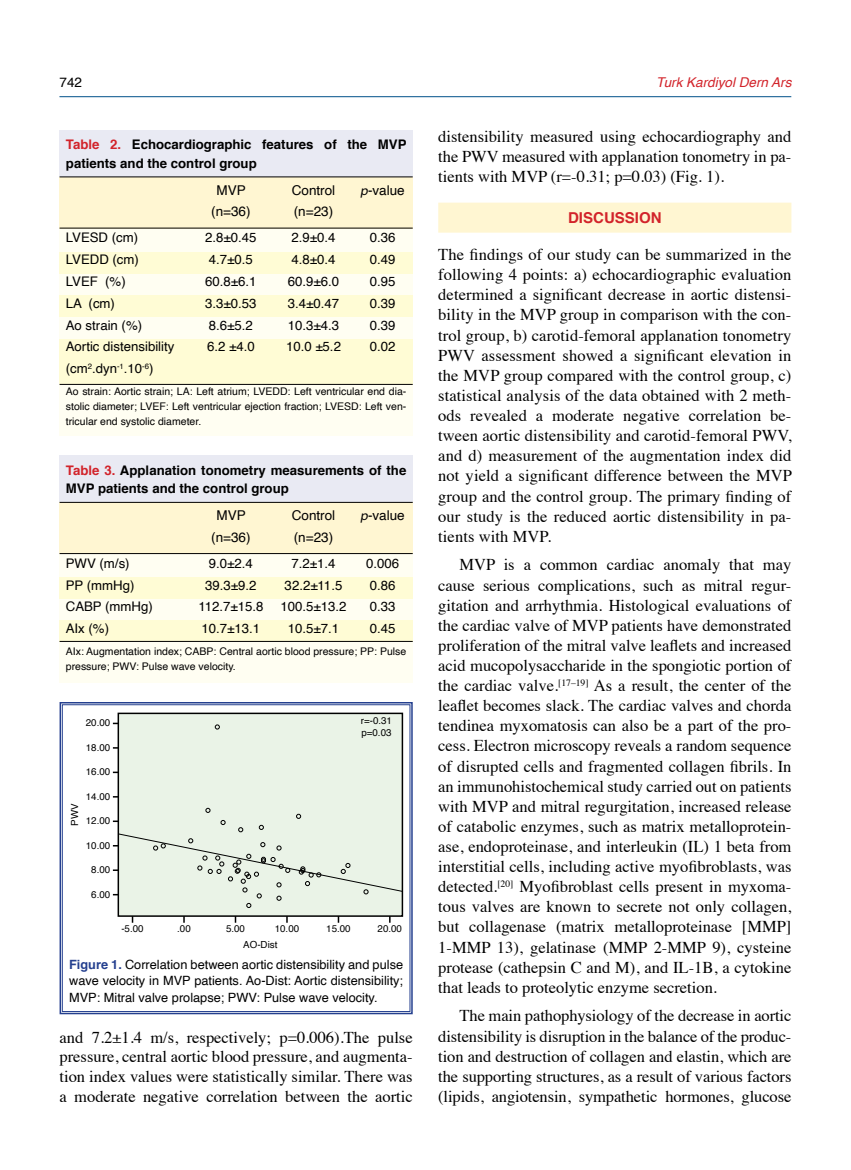
<style>
.page{position:relative;width:851px;height:1170px;background:#fff}
.page>*{position:absolute;margin:0;border:0;box-sizing:border-box;transform-origin:0 0}
.t1{font:16.5px/20.1px "Times";color:#000;text-align:justify}
.t2{font:700 15px "Helvetica";color:#d2232a}
.t3{font:13.5px "Helvetica";color:#000}
.t4{font:italic 13.5px "Helvetica";color:#d2232a}
.t5{font:13.2px "Helvetica";color:#000}
.t6{font:700 13.2px/18.8px "Helvetica";color:#000}
.t7{font:12.75px/16.5px "Helvetica";color:#000;text-align:justify}
.t8{font:10.5px/15px "Helvetica";color:#000;text-align:justify}
.t9{font:9.75px/11.7px "Helvetica";color:#000}
.s1{color:#d2232a}
.s2{font-family:"Myriad Pro";font-style:italic}
.s3{font-weight:700;color:#25408f}
</style>
<div class="page">
<hr style="left:59px;top:96px;width:732px;height:1px;background:#00508a">
<div style="left:438px;top:203px;width:353px;height:30px;background:#fff6d2"></div>
<div style="left:60px;top:130px;width:352px;height:47px;background:#e9eaf3"></div>
<div style="left:60px;top:203px;width:352px;height:233px;background:#fffef2"></div>
<div style="left:60px;top:177px;width:352px;height:51px;background:#fff6d2"></div>
<div style="left:60px;top:252px;width:352px;height:21px;background:#fffcd5"></div>
<div style="left:60px;top:295px;width:352px;height:21px;background:#fffcd5"></div>
<div style="left:60px;top:339px;width:352px;height:45px;background:#fffcd5"></div>
<hr style="left:60px;top:177px;width:352px;height:1px;background:#000">
<hr style="left:60px;top:228px;width:352px;height:1px;background:#000">
<hr style="left:60px;top:384px;width:352px;height:1px;background:#000">
<div style="left:60px;top:455px;width:352px;height:47px;background:#e9eaf3"></div>
<div style="left:60px;top:528px;width:352px;height:155px;background:#fffef2"></div>
<div style="left:60px;top:502px;width:352px;height:51px;background:#fff6d2"></div>
<div style="left:60px;top:577px;width:352px;height:21px;background:#fffcd5"></div>
<div style="left:60px;top:620px;width:352px;height:21px;background:#fffcd5"></div>
<hr style="left:60px;top:502px;width:352px;height:1px;background:#000">
<hr style="left:60px;top:553px;width:352px;height:1px;background:#000">
<hr style="left:60px;top:641px;width:352px;height:1px;background:#000">
<svg style="left:59px;top:702px;width:354px;height:312px"></svg>
<div style="left:62px;top:704px;width:348px;height:307px;border:1px solid #25408f"></div>
<svg style="left:286px;top:916px;width:2px;height:6px"></svg>
<svg style="left:337px;top:916px;width:2px;height:6px"></svg>
<svg style="left:183px;top:916px;width:2px;height:6px"></svg>
<div style="left:118px;top:713px;width:284px;height:203px;background:#eaf3e7"></div>
<div style="left:117px;top:712px;width:286px;height:204px;border:2px solid #000"></div>
<svg style="left:215px;top:724px;width:5px;height:5px"></svg>
<svg style="left:113px;top:807px;width:290px;height:100px"></svg>
<p class="t3" style="left:60px;top:72px;width:24px">742</p>
<p class="t4" style="left:656px;top:71px;width:137px">Turk Kardiyol Dern Ars</p>
<p class="t6" style="left:66px;top:135px;width:342px"><span class="s1">Table 2.</span> Echocardiographic features of the MVP patients and the control group</p>
<p class="t3" style="left:216px;top:179px;width:31px">MVP</p>
<p class="t3" style="left:292px;top:179px;width:45px">Control</p>
<p class="t3" style="left:360px;top:179px;width:46px"><span class="s2">p</span>-value</p>
<p class="t3" style="left:211px;top:201px;width:41px">(n=36)</p>
<p class="t3" style="left:294px;top:201px;width:41px">(n=23)</p>
<p class="t5" style="left:66px;top:228px;width:74px">LVESD (cm)</p>
<p class="t5" style="left:205px;top:228px;width:53px">2.8±0.45</p>
<p class="t5" style="left:291px;top:228px;width:45px">2.9±0.4</p>
<p class="t5" style="left:369px;top:228px;width:27px">0.36</p>
<p class="t5" style="left:66px;top:249px;width:75px">LVEDD (cm)</p>
<p class="t5" style="left:209px;top:249px;width:45px">4.7±0.5</p>
<p class="t5" style="left:291px;top:249px;width:45px">4.8±0.4</p>
<p class="t5" style="left:369px;top:249px;width:27px">0.49</p>
<p class="t5" style="left:66px;top:271px;width:61px">LVEF (%)</p>
<p class="t5" style="left:205px;top:271px;width:53px">60.8±6.1</p>
<p class="t5" style="left:288px;top:271px;width:53px">60.9±6.0</p>
<p class="t5" style="left:369px;top:271px;width:27px">0.95</p>
<p class="t5" style="left:66px;top:293px;width:51px">LA (cm)</p>
<p class="t5" style="left:205px;top:293px;width:53px">3.3±0.53</p>
<p class="t5" style="left:288px;top:293px;width:53px">3.4±0.47</p>
<p class="t5" style="left:369px;top:293px;width:27px">0.39</p>
<p class="t5" style="left:66px;top:315px;width:78px">Ao strain (%)</p>
<p class="t5" style="left:209px;top:315px;width:45px">8.6±5.2</p>
<p class="t5" style="left:288px;top:315px;width:53px">10.3±4.3</p>
<p class="t5" style="left:369px;top:315px;width:27px">0.39</p>
<p class="t5" style="left:66px;top:336px;width:110px">Aortic distensibility</p>
<p class="t5" style="left:207px;top:336px;width:49px">6.2 ±4.0</p>
<p class="t5" style="left:286px;top:336px;width:56px">10.0 ±5.2</p>
<p class="t5" style="left:369px;top:336px;width:27px">0.02</p>
<p class="t5" style="left:66px;top:358px;width:89px">(cm<sup>2</sup>.dyn<sup>-1</sup>.10<sup>-6</sup>)</p>
<p class="t8" style="left:66px;top:384px;width:342px">Ao strain: Aortic strain; LA: Left atrium; LVEDD: Left ventricular end dia&shy;stolic diameter; LVEF: Left ventricular ejection fraction; LVESD: Left ven&shy;tricular end systolic diameter.</p>
<p class="t6" style="left:66px;top:460px;width:342px"><span class="s1">Table 3.</span> Applanation tonometry measurements of the<br>MVP patients and the control group</p>
<p class="t3" style="left:216px;top:505px;width:31px">MVP</p>
<p class="t3" style="left:292px;top:505px;width:45px">Control</p>
<p class="t3" style="left:360px;top:505px;width:46px"><span class="s2">p</span>-value</p>
<p class="t3" style="left:211px;top:526px;width:41px">(n=36)</p>
<p class="t3" style="left:294px;top:526px;width:41px">(n=23)</p>
<p class="t5" style="left:66px;top:553px;width:65px">PWV (m/s)</p>
<p class="t5" style="left:209px;top:553px;width:45px">9.0±2.4</p>
<p class="t5" style="left:291px;top:553px;width:45px">7.2±1.4</p>
<p class="t5" style="left:366px;top:553px;width:35px">0.006</p>
<p class="t5" style="left:66px;top:575px;width:70px">PP (mmHg)</p>
<p class="t5" style="left:205px;top:575px;width:53px">39.3±9.2</p>
<p class="t5" style="left:284px;top:575px;width:59px">32.2±11.5</p>
<p class="t5" style="left:369px;top:575px;width:27px">0.86</p>
<p class="t5" style="left:66px;top:596px;width:89px">CABP (mmHg)</p>
<p class="t5" style="left:198px;top:596px;width:66px">112.7±15.8</p>
<p class="t5" style="left:280px;top:596px;width:67px">100.5±13.2</p>
<p class="t5" style="left:369px;top:596px;width:27px">0.33</p>
<p class="t5" style="left:66px;top:618px;width:45px">AIx (%)</p>
<p class="t5" style="left:201px;top:618px;width:60px">10.7±13.1</p>
<p class="t5" style="left:288px;top:618px;width:53px">10.5±7.1</p>
<p class="t5" style="left:369px;top:618px;width:27px">0.45</p>
<p class="t8" style="left:66px;top:644px;width:342px">AIx: Augmentation index; CABP: Central aortic blood pressure; PP: Pulse pressure; PWV: Pulse wave velocity.</p>
<p class="t9" style="left:86px;top:717px;width:26px">20.00</p>
<p class="t9" style="left:69px;top:825px;width:24px;rotate:-90deg">PWV</p>
<p class="t9" style="left:86px;top:741px;width:26px">18.00</p>
<p class="t9" style="left:86px;top:766px;width:26px">16.00</p>
<p class="t9" style="left:86px;top:790px;width:26px">14.00</p>
<p class="t9" style="left:86px;top:815px;width:26px">12.00</p>
<p class="t9" style="left:86px;top:839px;width:26px">10.00</p>
<p class="t9" style="left:91px;top:864px;width:20px">8.00</p>
<p class="t9" style="left:91px;top:888px;width:20px">6.00</p>
<p class="t9" style="left:361px;top:715px;width:33px">r=-0.31 p=0.03</p>
<p class="t9" style="left:121px;top:923px;width:24px">-5.00</p>
<p class="t9" style="left:177px;top:923px;width:15px">.00</p>
<p class="t9" style="left:226px;top:923px;width:20px">5.00</p>
<p class="t9" style="left:275px;top:923px;width:26px">10.00</p>
<p class="t9" style="left:326px;top:923px;width:26px">15.00</p>
<p class="t9" style="left:377px;top:923px;width:26px">20.00</p>
<p class="t9" style="left:243px;top:938px;width:36px">AO-Dist</p>
<p class="t7" style="left:69px;top:956px;width:335px"><span class="s3">Figure 1.</span> Correlation between aortic distensibility and pulse wave velocity in MVP patients. Ao-Dist: Aortic distensibility; MVP: Mitral valve prolapse; PWV: Pulse wave velocity.</p>
<p class="t1" style="left:60px;top:1025px;width:354px">and 7.2±1.4 m/s, respectively; p=0.006).The pulse pressure, central aortic blood pressure, and augmenta&shy;tion index values were statistically similar. There was a moderate negative correlation between the aortic</p>
<p class="t1" style="left:438px;top:125px;width:354px">distensibility measured using echocardiography and the PWV measured with applanation tonometry in pa&shy;tients with MVP (r=-0.31; p=0.03) (Fig. 1).</p>
<p class="t2" style="left:568px;top:205px;width:95px">DISCUSSION</p>
<p class="t1" style="left:438px;top:243px;width:355px">The findings of our study can be summarized in the following 4 points: a) echocardiographic evaluation determined a significant decrease in aortic distensi&shy;bility in the MVP group in comparison with the con&shy;trol group, b) carotid-femoral applanation tonometry PWV assessment showed a significant elevation in the MVP group compared with the control group, c) statistical analysis of the data obtained with 2 meth&shy;ods revealed a moderate negative correlation be&shy;tween aortic distensibility and carotid-femoral PWV, and d) measurement of the augmentation index did not yield a significant difference between the MVP group and the control group. The primary finding of our study is the reduced aortic distensibility in pa&shy;tients with MVP.</p>
<p class="t1" style="left:438px;top:553px;width:354px;text-indent:21px">MVP is a common cardiac anomaly that may cause serious complications, such as mitral regur&shy;gitation and arrhythmia. Histological evaluations of the cardiac valve of MVP patients have demonstrated proliferation of the mitral valve leaflets and increased acid mucopolysaccharide in the spongiotic portion of the cardiac valve.<sup>[17–19]</sup> As a result, the center of the leaflet becomes slack. The cardiac valves and chorda tendinea myxomatosis can also be a part of the pro&shy;cess. Electron microscopy reveals a random sequence of disrupted cells and fragmented collagen fibrils. In an immunohistochemical study carried out on patients with MVP and mitral regurgitation, increased release of catabolic enzymes, such as matrix metalloprotein&shy;ase, endoproteinase, and interleukin (IL) 1 beta from interstitial cells, including active myofibroblasts, was detected.<sup>[20]</sup> Myofibroblast cells present in myxoma&shy;tous valves are known to secrete not only collagen, but collagenase (matrix metalloproteinase [MMP] 1-MMP 13), gelatinase (MMP 2-MMP 9), cysteine protease (cathepsin C and M), and IL-1B, a cytokine that leads to proteolytic enzyme secretion.</p>
<p class="t1" style="left:438px;top:1004px;width:354px;text-indent:21px">The main pathophysiology of the decrease in aortic distensibility is disruption in the balance of the produc&shy;tion and destruction of collagen and elastin, which are the supporting structures, as a result of various factors (lipids, angiotensin, sympathetic hormones, glucose</p>
</div>
